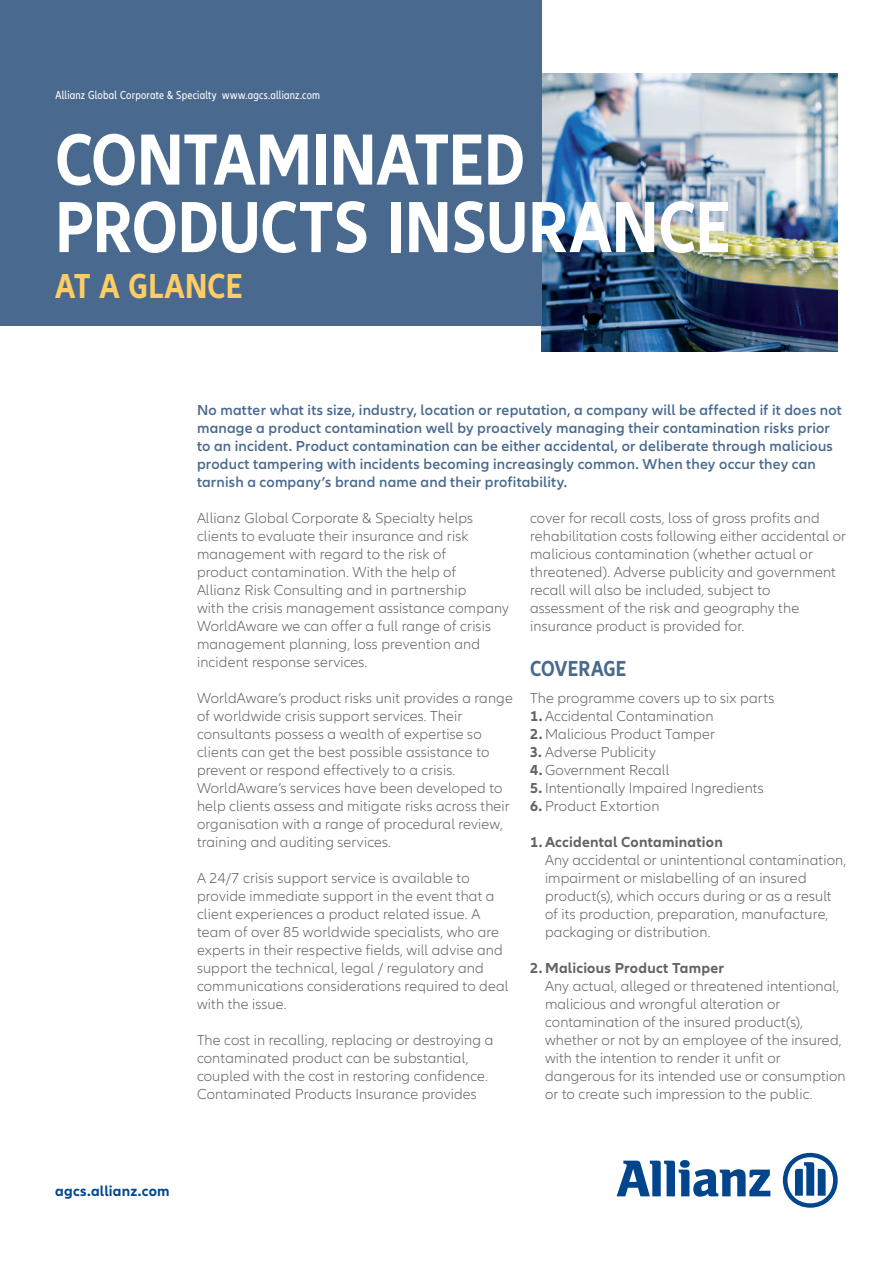
<style>
.page{position:relative;width:893px;height:1263px;background:#fff}
.page>*{position:absolute;margin:0;border:0;box-sizing:border-box;transform-origin:0 0}
.t1{font:700 condensed 75px/67.5px "Allianz Neo";color:#fff}
.t2{font:700 condensed 36px "Allianz Neo";letter-spacing:.01em;color:#fecd64}
.t3{font:700 condensed 22.5px "Allianz Neo";letter-spacing:.01em;color:#496a8e}
.t4{font:300 15px/18px "Allianz Neo";letter-spacing:.01em;color:#636366}
.t5{font:600 15px/18px "Allianz Neo";letter-spacing:.015em;color:#496a8e}
.t6{font:700 15px "Allianz Neo";letter-spacing:.015em;color:#636366}
.t7{font:700 15px "Allianz Neo";letter-spacing:.015em;color:#01468c}
.t8{font:condensed 12px "Allianz Neo";letter-spacing:.02em;color:#fff}
.s1{font-weight:700}
</style>
<div class="page">
<img style="left:542px;top:73px;width:296px;height:279px">
<svg style="left:617px;top:1160px;width:153px;height:36px"></svg>
<svg style="left:783px;top:1153px;width:55px;height:55px"></svg>
<div style="left:0;top:0;width:542px;height:325px;background:#496a8e"></div>
<p class="t8" style="left:55px;top:88px;width:266px">Allianz Global Corporate &amp; Specialty www.agcs.allianz.com</p>
<h1 class="t1" style="left:55px;top:128px;width:677px">CONTAMINATED<br>PRODUCTS INSURANCE</h1>
<h2 class="t2" style="left:55px;top:265px;width:189px">AT A GLANCE</h2>
<p class="t5" style="left:197px;top:402px;width:646px">No matter what its size, industry, location or reputation, a company will be affected if it does not manage a product contamination well by proactively managing their contamination risks prior to an incident. Product contamination can be either accidental, or deliberate through malicious product tampering with incidents becoming increasingly common. When they occur they can tarnish a company’s brand name and their profitability.</p>
<p class="t4" style="left:197px;top:510px;width:313px">Allianz Global Corporate &amp; Specialty helps clients to evaluate their insurance and risk management with regard to the risk of<br>product contamination. With the help of<br>Allianz Risk Consulting and in partnership<br>with the crisis management assistance company WorldAware we can offer a full range of crisis management planning, loss prevention and incident response services.</p>
<p class="t4" style="left:197px;top:690px;width:317px">WorldAware’s product risks unit provides a range of worldwide crisis support services. Their consultants possess a wealth of expertise so clients can get the best possible assistance to prevent or respond effectively to a crisis.<br>WorldAware’s services have been developed to help clients assess and mitigate risks across their organisation with a range of procedural review, training and auditing services.</p>
<p class="t4" style="left:197px;top:870px;width:313px">A 24/7 crisis support service is available to provide immediate support in the event that a client experiences a product related issue. A team of over 85 worldwide specialists, who are experts in their respective fields, will advise and support the technical, legal / regulatory and communications considerations required to deal with the issue.</p>
<p class="t4" style="left:197px;top:1032px;width:298px">The cost in recalling, replacing or destroying a contaminated product can be substantial, coupled with the cost in restoring confidence.<br>Contaminated Products Insurance provides</p>
<p class="t4" style="left:530px;top:510px;width:317px">cover for recall costs, loss of gross profits and rehabilitation costs following either accidental or malicious contamination (whether actual or threatened). Adverse publicity and government recall will also be included, subject to assessment of the risk and geography the insurance product is provided for.</p>
<h3 class="t3" style="left:530px;top:656px;width:98px">COVERAGE</h3>
<p class="t4" style="left:530px;top:690px;width:246px">The programme covers up to six parts</p>
<p class="t4" style="left:530px;top:708px;width:185px"><span class="s1">1.</span> Accidental Contamination</p>
<p class="t4" style="left:530px;top:726px;width:186px"><span class="s1">2.</span> Malicious Product Tamper</p>
<p class="t4" style="left:530px;top:744px;width:127px"><span class="s1">3.</span> Adverse Publicity</p>
<p class="t4" style="left:530px;top:762px;width:141px"><span class="s1">4.</span> Government Recall</p>
<p class="t4" style="left:530px;top:780px;width:235px"><span class="s1">5.</span> Intentionally Impaired Ingredients</p>
<p class="t4" style="left:530px;top:798px;width:131px"><span class="s1">6.</span> Product Extortion</p>
<p class="t6" style="left:530px;top:834px;width:194px">1.Accidental Contamination</p>
<p class="t4" style="left:545px;top:852px;width:303px">Any accidental or unintentional contamination, impairment or mislabelling of an insured product(s), which occurs during or as a result of its production, preparation, manufacture, packaging or distribution.</p>
<p class="t6" style="left:530px;top:960px;width:196px">2. Malicious Product Tamper</p>
<p class="t4" style="left:545px;top:978px;width:302px">Any actual, alleged or threatened intentional, malicious and wrongful alteration or contamination of the insured product(s), whether or not by an employee of the insured, with the intention to render it unfit or dangerous for its intended use or consumption or to create such impression to the public.</p>
<p class="t7" style="left:55px;top:1183px;width:116px">agcs.allianz.com</p>
</div>
